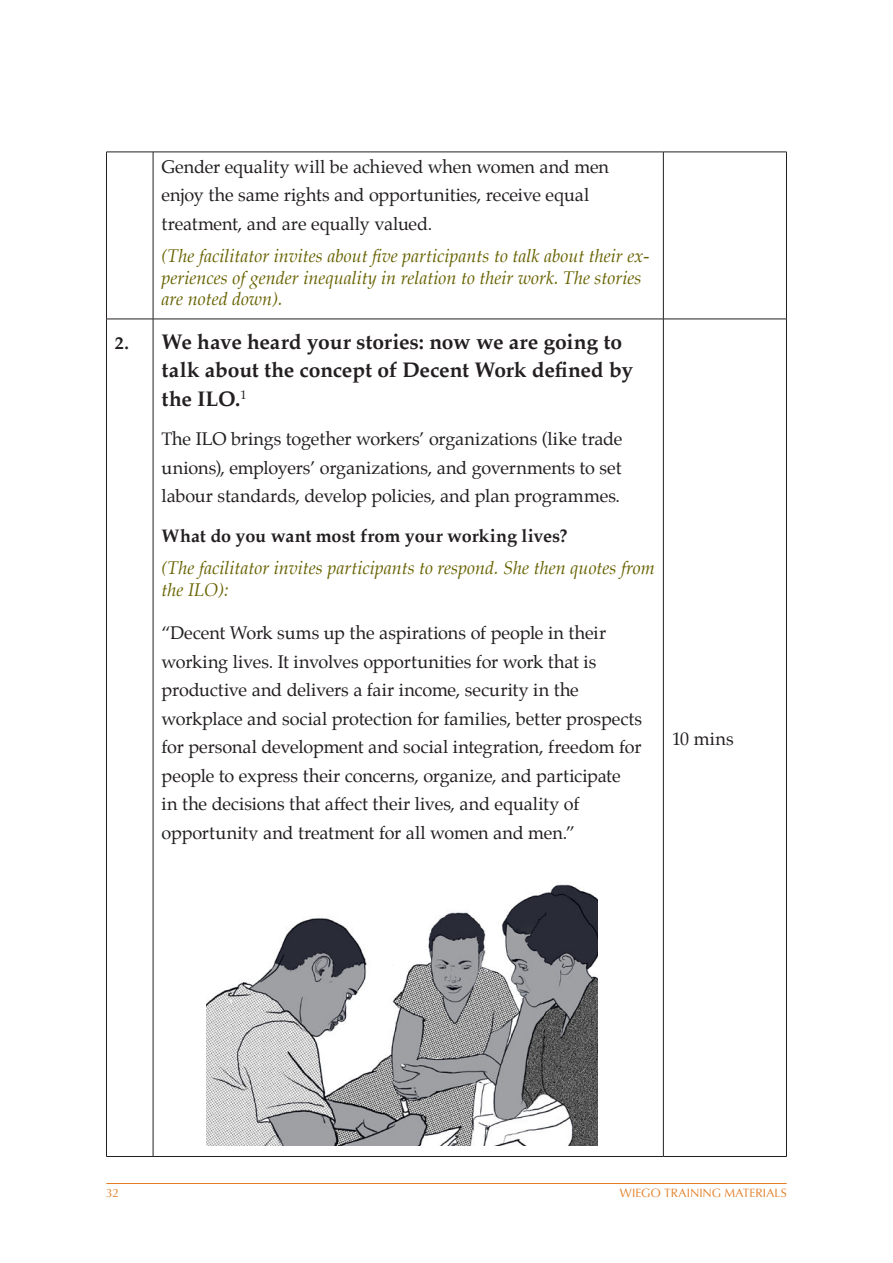
<style>
.page{position:relative;width:893px;height:1263px;background:#fff}
.page>*{position:absolute;margin:0;border:0;box-sizing:border-box;transform-origin:0 0}
.t1{font:700 21px/28.5px "Palatino";letter-spacing:-.01em;color:#231f20}
.t2{font:18px/28.5px "Palatino";letter-spacing:-.005em;color:#231f20}
.t3{font:italic 18px/21.6px "Palatino";color:#676200}
.t4{font:700 18px "Palatino";letter-spacing:-.005em;color:#231f20}
.t5{font:12px "Optima";letter-spacing:.005em;color:#e37e25}
</style>
<div class="page">
<hr style="left:106px;top:152px;width:47px;height:1px;background:#231f20">
<hr style="left:106px;top:152px;width:1px;height:167px;background:#231f20">
<hr style="left:153px;top:152px;width:510px;height:1px;background:#231f20">
<hr style="left:153px;top:152px;width:1px;height:167px;background:#231f20">
<hr style="left:663px;top:152px;width:124px;height:1px;background:#231f20">
<hr style="left:663px;top:152px;width:1px;height:167px;background:#231f20">
<hr style="left:786px;top:152px;width:1px;height:167px;background:#231f20">
<hr style="left:106px;top:319px;width:47px;height:1px;background:#231f20">
<hr style="left:106px;top:319px;width:1px;height:837px;background:#231f20">
<hr style="left:153px;top:319px;width:510px;height:1px;background:#231f20">
<hr style="left:153px;top:319px;width:1px;height:837px;background:#231f20">
<hr style="left:663px;top:319px;width:124px;height:1px;background:#231f20">
<hr style="left:663px;top:319px;width:1px;height:837px;background:#231f20">
<hr style="left:786px;top:319px;width:1px;height:837px;background:#231f20">
<hr style="left:106px;top:1156px;width:47px;height:1px;background:#231f20">
<hr style="left:153px;top:1156px;width:510px;height:1px;background:#231f20">
<hr style="left:663px;top:1156px;width:124px;height:1px;background:#231f20">
<hr style="left:106px;top:1183px;width:681px;height:1px;background:#e37e25">
<img style="left:206px;top:884px;width:391px;height:261px">
<p class="t4" style="left:115px;top:335px;width:16px">2.</p>
<p class="t2" style="left:162px;top:154px;width:449px">Gender equality will be achieved when women and men enjoy the same rights and opportunities, receive equal treatment, and are equally valued.</p>
<p class="t3" style="left:162px;top:245px;width:489px">(The facilitator invites about five participants to talk about their ex&shy;periences of gender inequality in relation to their work. The stories are noted down).</p>
<p class="t1" style="left:162px;top:329px;width:473px">We have heard your stories: now we are going to talk about the concept of Decent Work defined by the ILO.<sup>1</sup></p>
<p class="t2" style="left:162px;top:426px;width:462px;text-align:justify">The ILO brings together workers’ organizations (like trade unions), employers’ organizations, and governments to set labour standards, develop policies, and plan programmes.</p>
<p class="t4" style="left:162px;top:528px;width:407px">What do you want most from your working lives?</p>
<p class="t3" style="left:162px;top:559px;width:495px">(The facilitator invites participants to respond. She then quotes from the ILO):</p>
<p class="t2" style="left:162px;top:620px;width:482px">“Decent Work sums up the aspirations of people in their working lives. It involves opportunities for work that is productive and delivers a fair income, security in the workplace and social protection for families, better prospects for personal development and social integration, freedom for people to express their concerns, organize, and participate<br>in the decisions that affect their lives, and equality of opportunity and treatment for all women and men.”</p>
<p class="t2" style="left:672px;top:726px;width:63px">10 mins</p>
<p class="t5" style="left:106px;top:1188px;width:14px">32</p>
<p class="t5" style="left:620px;top:1186px;width:168px">WIEGO TRAINING MATERIALS</p>
</div>
